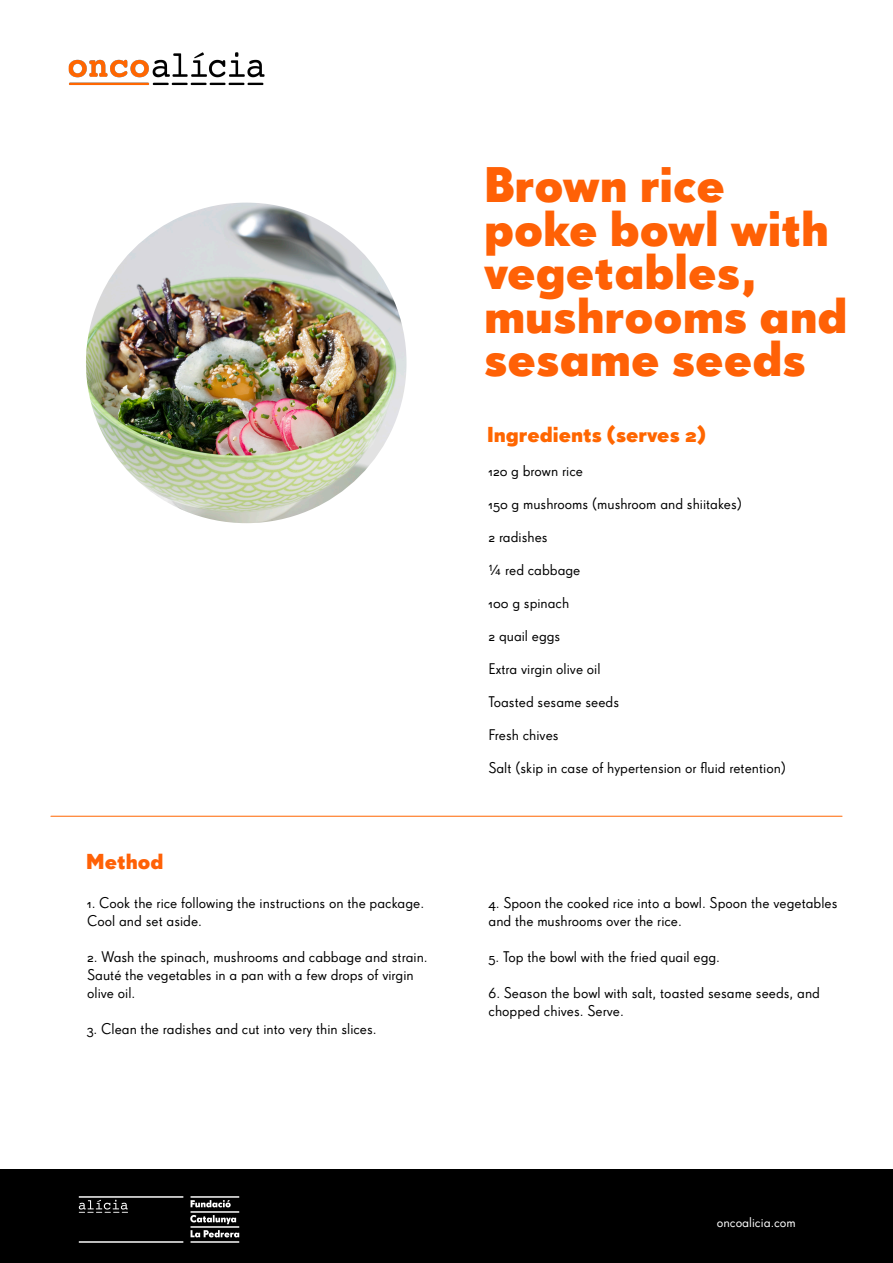
<style>
.page{position:relative;width:893px;height:1263px;background:#fff}
.page>*{position:absolute;margin:0;border:0;box-sizing:border-box;transform-origin:0 0}
.t1{font:48.45px/43.5px "Super Grotesk OT Bld";color:#ff6106}
.t2{font:21px "Super Grotesk OT Bld";color:#f60}
.t3{font:21px "Super Grotesk OT Bld";color:#ff6106}
.t4{font:15px/18px "Super Grotesk OT";color:#000}
.t5{font:13.5px "Super Grotesk OT";color:#fff}
</style>
<div class="page">
<img style="left:86px;top:203px;width:320px;height:320px;border-radius:160px">
<hr style="left:51px;top:816px;width:791px;height:1px;background:#f60">
<div style="left:0;top:1170px;width:893px;height:93px;background:#000"></div>
<img style="left:78px;top:1196px;width:162px;height:47px">
<img style="left:68px;top:52px;width:197px;height:34px">
<h2 class="t3" style="left:86px;top:848px;width:79px">Method</h2>
<p class="t4" style="left:87px;top:894px;width:338px">1. Cook the rice following the instructions on the package.<br>Cool and set aside.</p>
<p class="t4" style="left:87px;top:948px;width:342px">2. Wash the spinach, mushrooms and cabbage and strain.<br>Sauté the vegetables in a pan with a few drops of virgin olive oil.</p>
<p class="t4" style="left:87px;top:1020px;width:291px">3. Clean the radishes and cut into very thin slices.</p>
<h1 class="t1" style="left:484px;top:163px;width:365px">Brown rice poke bowl with vegetables, mushrooms and sesame seeds</h1>
<h2 class="t2" style="left:487px;top:422px;width:220px">Ingredients (serves 2)</h2>
<p class="t4" style="left:488px;top:462px;width:96px">120 g brown rice</p>
<p class="t4" style="left:488px;top:495px;width:255px">150 g mushrooms (mushroom and shiitakes)</p>
<p class="t4" style="left:488px;top:528px;width:61px">2 radishes</p>
<p class="t4" style="left:488px;top:561px;width:94px">¼ red cabbage</p>
<p class="t4" style="left:488px;top:594px;width:82px">100 g spinach</p>
<p class="t4" style="left:488px;top:627px;width:73px">2 quail eggs</p>
<p class="t4" style="left:488px;top:660px;width:114px">Extra virgin olive oil</p>
<p class="t4" style="left:488px;top:693px;width:132px">Toasted sesame seeds</p>
<p class="t4" style="left:488px;top:726px;width:72px">Fresh chives</p>
<p class="t4" style="left:488px;top:759px;width:299px">Salt (skip in case of hypertension or fluid retention)</p>
<p class="t4" style="left:489px;top:894px;width:350px">4. Spoon the cooked rice into a bowl. Spoon the vegetables and the mushrooms over the rice.</p>
<p class="t4" style="left:489px;top:948px;width:233px">5. Top the bowl with the fried quail egg.</p>
<p class="t4" style="left:489px;top:984px;width:333px">6. Season the bowl with salt, toasted sesame seeds, and chopped chives. Serve.</p>
<p class="t5" style="left:717px;top:1215px;width:80px">oncoalicia.com</p>
</div>
